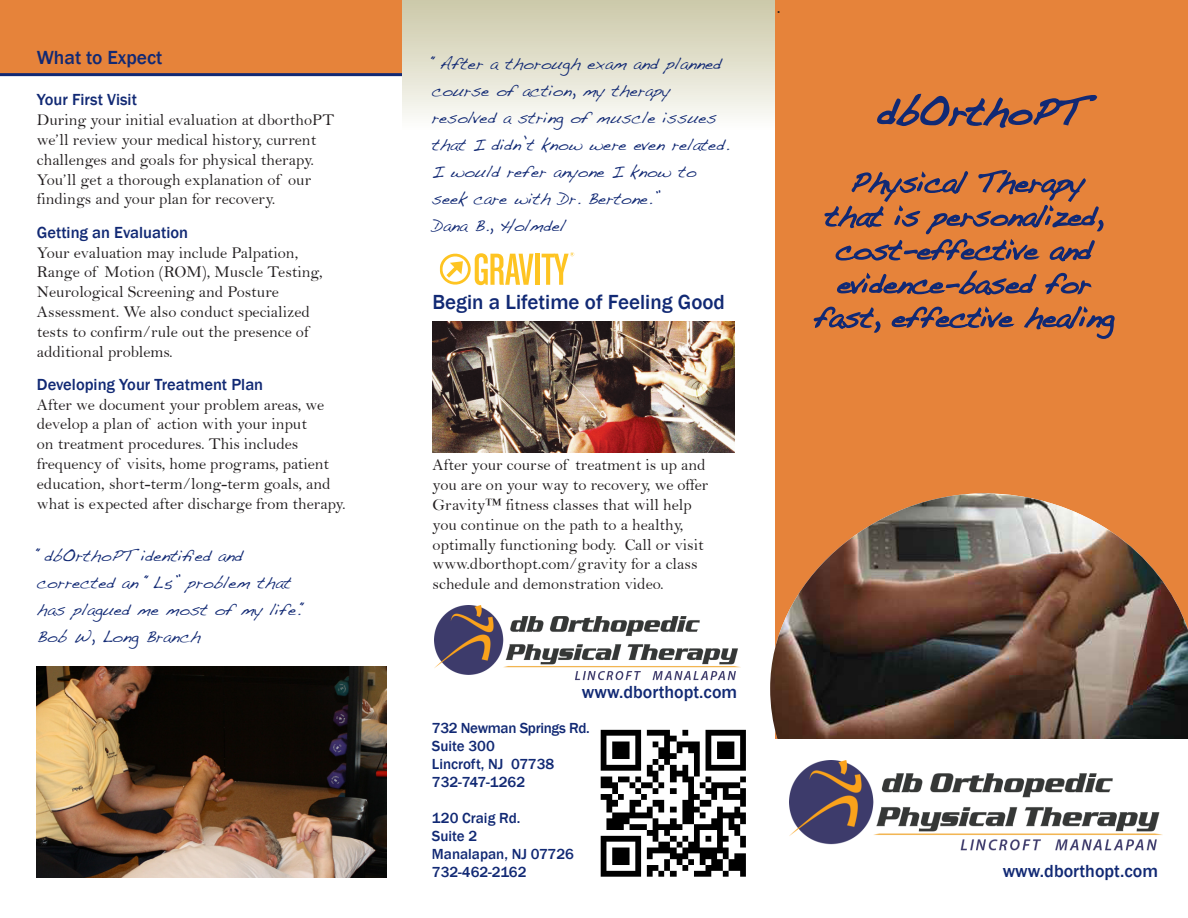
<style>
.page{position:relative;width:1188px;height:918px;background:#fff}
.page>*{position:absolute;margin:0;border:0;box-sizing:border-box;transform-origin:0 0}
.t1{font:500 21px "Franklin Gothic";color:#112974}
.t2{font:500 19.5px "Franklin Gothic";color:#112974}
.t3{font:500 18px "Franklin Gothic";color:#112974}
.t4{font:18px "Times";color:#231f20}
.t5{font:16.5px/19.8px "Bell";color:#231f20}
.t6{font:16.5px/27px "Handwriting Dakota";color:#112974}
.t7{font:500 16.5px "Franklin Gothic";color:#112974}
.t8{font:500 15px "Franklin Gothic";color:#112974}
.t9{font:500 15px "Franklin Gothic";letter-spacing:-.02em;color:#112974}
</style>
<div class="page">
<div style="left:402px;top:0;width:384px;height:131px;background:linear-gradient(to bottom,#cbc8a7,#fdfdfb)"></div>
<div style="left:776px;top:0;width:412px;height:739px;background:#e6833a"></div>
<img style="left:770px;top:493px;width:418px;height:246px">
<div style="left:0;top:0;width:402px;height:75px;background:#e6833a"></div>
<img style="left:790px;top:760px;width:373px;height:91px">
<img style="left:435px;top:605px;width:305px;height:76px">
<img style="left:433px;top:321px;width:301px;height:131px">
<hr style="left:536px;top:254px;width:4px;height:31px;background:#fec422">
<svg style="left:440px;top:253px;width:93px;height:32px"></svg>
<svg style="left:542px;top:252px;width:32px;height:33px"></svg>
<img style="left:37px;top:666px;width:349px;height:212px">
<hr style="left:0;top:73px;width:402px;height:3px;background:#112974">
<svg style="left:877px;top:93px;width:221px;height:35px"></svg>
<img style="left:600px;top:729px;width:146px;height:148px">
<svg style="left:813px;top:306px;width:302px;height:33px"></svg>
<svg style="left:837px;top:270px;width:255px;height:26px"></svg>
<svg style="left:824px;top:170px;width:280px;height:92px"></svg>
<p class="t2" style="left:37px;top:46px;width:127px">What to Expect</p>
<p class="t7" style="left:37px;top:90px;width:102px">Your First Visit</p>
<p class="t5" style="left:37px;top:110px;width:299px">During your initial evaluation at dborthoPT we’ll review your medical history, current challenges and goals for physical therapy.<br>You’ll get a thorough explanation of our findings and your plan for recovery.</p>
<p class="t7" style="left:37px;top:222px;width:153px">Getting an Evaluation</p>
<p class="t5" style="left:37px;top:242px;width:287px">Your evaluation may include Palpation, Range of Motion (ROM), Muscle Testing, Neurological Screening and Posture Assessment. We also conduct specialized tests to confirm/rule out the presence of additional problems.</p>
<p class="t7" style="left:37px;top:374px;width:228px">Developing Your Treatment Plan</p>
<p class="t5" style="left:37px;top:394px;width:310px">After we document your problem areas, we develop a plan of action with your input<br>on treatment procedures. This includes frequency of visits, home programs, patient education, short-term/long-term goals, and what is expected after discharge from therapy.</p>
<p class="t6" style="left:37px;top:541px;width:273px">“dbOrthoPT identified and corrected an “L5” problem that has plagued me most of my life.“</p>
<p class="t6" style="left:37px;top:622px;width:165px">Bob W, Long Branch</p>
<p class="t6" style="left:432px;top:50px;width:299px">“After a thorough exam and planned course of action, my therapy resolved a string of muscle issues that I didn’t know were even related.<br>I would refer anyone I know to seek care with Dr. Bertone.”</p>
<p class="t6" style="left:432px;top:212px;width:135px">Dana B., Holmdel</p>
<p class="t1" style="left:433px;top:289px;width:294px">Begin a Lifetime of Feeling Good</p>
<p class="t4" style="left:776px;top:-10px;width:6px">.</p>
<p class="t5" style="left:433px;top:455px;width:277px">After your course of treatment is up and you are on your way to recovery, we offer Gravity™ fitness classes that will help you continue on the path to a healthy, optimally functioning body. Call or visit</p>
<p class="t5" style="left:433px;top:554px;width:266px">www.dborthopt.com/gravity for a class schedule and demonstration video.</p>
<p class="t3" style="left:582px;top:681px;width:157px">www.dborthopt.com</p>
<p class="t9" style="left:432px;top:719px;width:159px">732 Newman Springs Rd.</p>
<p class="t8" style="left:432px;top:737px;width:64px">Suite 300</p>
<p class="t8" style="left:432px;top:755px;width:124px">Lincroft, NJ 07738</p>
<p class="t8" style="left:432px;top:773px;width:95px">732-747-1262</p>
<p class="t8" style="left:432px;top:809px;width:90px">120 Craig Rd.</p>
<p class="t8" style="left:432px;top:827px;width:47px">Suite 2</p>
<p class="t8" style="left:432px;top:845px;width:144px">Manalapan, NJ 07726</p>
<p class="t8" style="left:432px;top:863px;width:96px">732-462-2162</p>
<p class="t3" style="left:1003px;top:860px;width:157px">www.dborthopt.com</p>
</div>
